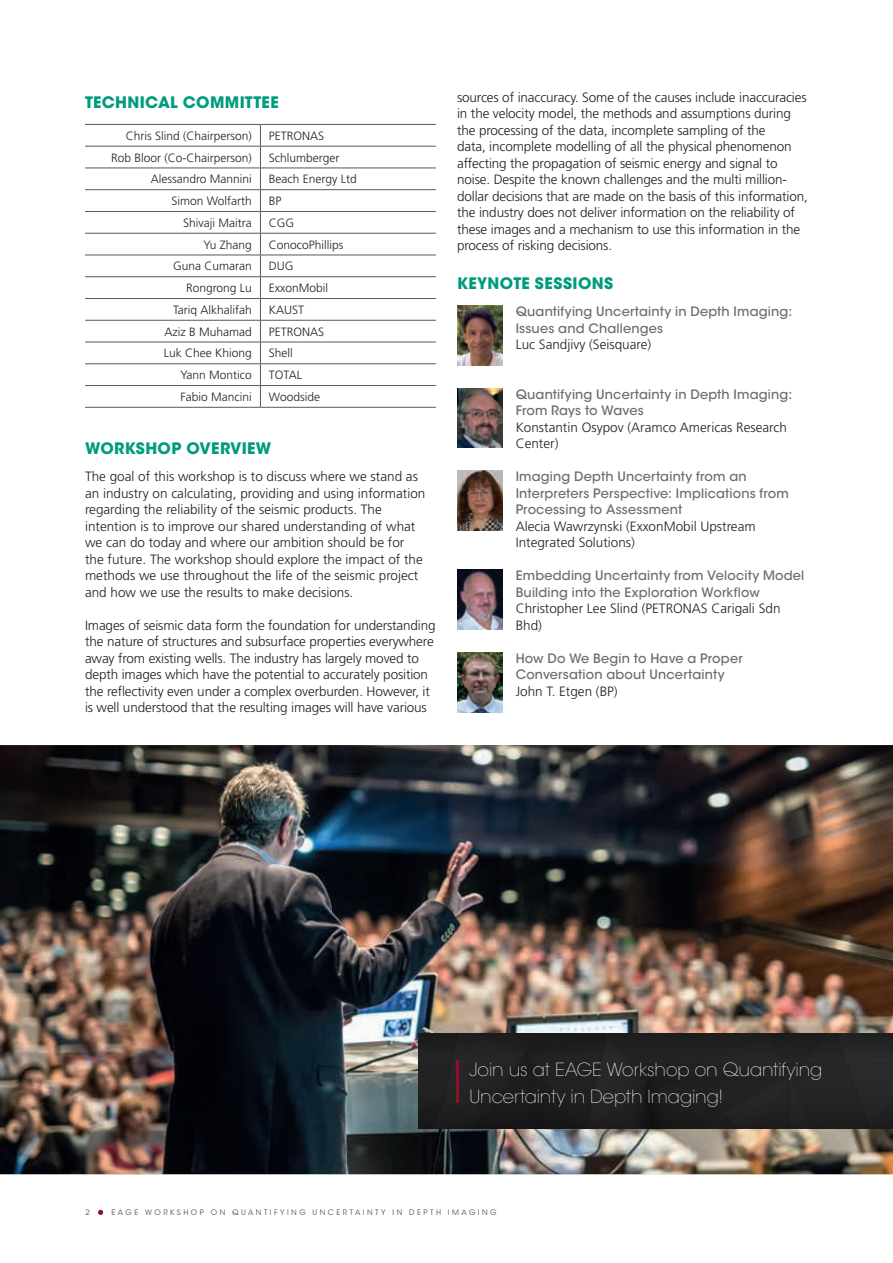
<style>
.page{position:relative;width:893px;height:1263px;background:#fff}
.page>*{position:absolute;margin:0;border:0;box-sizing:border-box;transform-origin:0 0}
.t1{font:200 18px/27px "ITC Avant Garde Std";letter-spacing:-.005em;color:#fff}
._01-HEADER_1{font:700 15.75px "ITC Avant Garde Std";letter-spacing:.02em;color:#009b7c}
._00-BODY_text{font:300 13.5px/16.5px "Frutiger LT Std";letter-spacing:-.01em;color:#231f20}
._03-HEADER_3{font:500 12.9px/16.5px "ITC Avant Garde Std";letter-spacing:.015em;color:#6c6d70}
.TABLE_BODY_RIGHT{font:300 12px "Frutiger LT Std";color:#231f20}
.TABLE_BODY_LEFT{font:300 12px "Frutiger LT Std";color:#231f20}
.t2{font:7.5px "ITC Avant Garde Std";letter-spacing:.33em;color:#57585a}
</style>
<div class="page">
<svg style="left:98px;top:1210px;width:5px;height:5px"></svg>
<hr style="left:85px;top:124px;width:175px;height:1px;background:#57585a">
<hr style="left:260px;top:124px;width:176px;height:1px;background:#57585a">
<hr style="left:85px;top:146px;width:175px;height:1px;background:#57585a">
<hr style="left:260px;top:146px;width:176px;height:1px;background:#57585a">
<hr style="left:85px;top:168px;width:175px;height:1px;background:#57585a">
<hr style="left:260px;top:168px;width:176px;height:1px;background:#57585a">
<hr style="left:85px;top:189px;width:175px;height:1px;background:#57585a">
<hr style="left:260px;top:189px;width:176px;height:1px;background:#57585a">
<hr style="left:85px;top:211px;width:175px;height:1px;background:#57585a">
<hr style="left:260px;top:211px;width:176px;height:1px;background:#57585a">
<hr style="left:85px;top:233px;width:175px;height:1px;background:#57585a">
<hr style="left:260px;top:233px;width:176px;height:1px;background:#57585a">
<hr style="left:85px;top:255px;width:175px;height:1px;background:#57585a">
<hr style="left:260px;top:255px;width:176px;height:1px;background:#57585a">
<hr style="left:85px;top:276px;width:175px;height:1px;background:#57585a">
<hr style="left:260px;top:276px;width:176px;height:1px;background:#57585a">
<hr style="left:85px;top:298px;width:175px;height:1px;background:#57585a">
<hr style="left:260px;top:298px;width:176px;height:1px;background:#57585a">
<hr style="left:85px;top:320px;width:175px;height:1px;background:#57585a">
<hr style="left:260px;top:320px;width:176px;height:1px;background:#57585a">
<hr style="left:85px;top:342px;width:175px;height:1px;background:#57585a">
<hr style="left:260px;top:342px;width:176px;height:1px;background:#57585a">
<hr style="left:85px;top:363px;width:175px;height:1px;background:#57585a">
<hr style="left:260px;top:363px;width:176px;height:1px;background:#57585a">
<hr style="left:85px;top:385px;width:175px;height:1px;background:#57585a">
<hr style="left:260px;top:385px;width:176px;height:1px;background:#57585a">
<svg style="left:260px;top:125px;width:1px;height:282px"></svg>
<hr style="left:85px;top:407px;width:175px;height:1px;background:#57585a">
<hr style="left:260px;top:407px;width:176px;height:1px;background:#57585a">
<img style="left:457px;top:306px;width:46px;height:59px">
<img style="left:457px;top:388px;width:46px;height:60px">
<img style="left:457px;top:471px;width:46px;height:59px">
<img style="left:457px;top:570px;width:46px;height:59px">
<img style="left:457px;top:652px;width:46px;height:60px">
<img style="left:0;top:745px;width:893px;height:429px">
<div style="left:419px;top:1033px;width:474px;height:96px;background:#231f20"></div>
<hr style="left:456px;top:1060px;width:2px;height:42px;background:#8d1026">
<p class="_01-HEADER_1" style="left:85px;top:92px;width:195px">TECHNICAL COMMITTEE</p>
<p class="TABLE_BODY_RIGHT" style="left:126px;top:129px;width:128px">Chris Slind (Chairperson)</p>
<p class="TABLE_BODY_LEFT" style="left:269px;top:129px;width:57px">PETRONAS</p>
<p class="TABLE_BODY_RIGHT" style="left:111px;top:151px;width:142px">Rob Bloor (Co-Chairperson)</p>
<p class="TABLE_BODY_LEFT" style="left:269px;top:151px;width:72px">Schlumberger</p>
<p class="TABLE_BODY_RIGHT" style="left:151px;top:172px;width:103px">Alessandro Mannini</p>
<p class="TABLE_BODY_LEFT" style="left:269px;top:172px;width:90px">Beach Energy Ltd</p>
<p class="TABLE_BODY_RIGHT" style="left:171px;top:194px;width:82px">Simon Wolfarth</p>
<p class="TABLE_BODY_LEFT" style="left:269px;top:194px;width:14px">BP</p>
<p class="TABLE_BODY_RIGHT" style="left:183px;top:216px;width:70px">Shivaji Maitra</p>
<p class="TABLE_BODY_LEFT" style="left:269px;top:216px;width:27px">CGG</p>
<p class="TABLE_BODY_RIGHT" style="left:203px;top:238px;width:50px">Yu Zhang</p>
<p class="TABLE_BODY_LEFT" style="left:269px;top:238px;width:76px">ConocoPhillips</p>
<p class="TABLE_BODY_RIGHT" style="left:173px;top:259px;width:80px">Guna Cumaran</p>
<p class="TABLE_BODY_LEFT" style="left:269px;top:259px;width:26px">DUG</p>
<p class="TABLE_BODY_RIGHT" style="left:186px;top:281px;width:67px">Rongrong Lu</p>
<p class="TABLE_BODY_LEFT" style="left:269px;top:281px;width:61px">ExxonMobil</p>
<p class="TABLE_BODY_RIGHT" style="left:173px;top:303px;width:80px">Tariq Alkhalifah</p>
<p class="TABLE_BODY_LEFT" style="left:269px;top:303px;width:37px">KAUST</p>
<p class="TABLE_BODY_RIGHT" style="left:165px;top:325px;width:89px">Aziz B Muhamad</p>
<p class="TABLE_BODY_LEFT" style="left:269px;top:325px;width:57px">PETRONAS</p>
<p class="TABLE_BODY_RIGHT" style="left:164px;top:346px;width:90px">Luk Chee Khiong</p>
<p class="TABLE_BODY_LEFT" style="left:269px;top:346px;width:25px">Shell</p>
<p class="TABLE_BODY_RIGHT" style="left:180px;top:368px;width:73px">Yann Montico</p>
<p class="TABLE_BODY_LEFT" style="left:269px;top:368px;width:35px">TOTAL</p>
<p class="TABLE_BODY_RIGHT" style="left:181px;top:390px;width:73px">Fabio Mancini</p>
<p class="TABLE_BODY_LEFT" style="left:269px;top:390px;width:53px">Woodside</p>
<p class="_01-HEADER_1" style="left:85px;top:438px;width:188px">WORKSHOP OVERVIEW</p>
<p class="_00-BODY_text" style="left:85px;top:468px;width:342px">The goal of this workshop is to discuss where we stand as an industry on calculating, providing and using information regarding the reliability of the seismic products. The intention is to improve our shared understanding of what we can do today and where our ambition should be for the future. The workshop should explore the impact of the methods we use throughout the life of the seismic project and how we use the results to make decisions.</p>
<p class="_00-BODY_text" style="left:85px;top:617px;width:352px">Images of seismic data form the foundation for understanding the nature of structures and subsurface properties everywhere away from existing wells. The industry has largely moved to depth images which have the potential to accurately position the reflectivity even under a complex overburden. However, it is well understood that the resulting images will have various</p>
<p class="_00-BODY_text" style="left:457px;top:89px;width:352px">sources of inaccuracy. Some of the causes include inaccuracies in the velocity model, the methods and assumptions during the processing of the data, incomplete sampling of the<br>data, incomplete modelling of all the physical phenomenon affecting the propagation of seismic energy and signal to noise. Despite the known challenges and the multi million&shy;dollar decisions that are made on the basis of this information, the industry does not deliver information on the reliability of these images and a mechanism to use this information in the process of risking decisions.</p>
<p class="_01-HEADER_1" style="left:457px;top:273px;width:158px">KEYNOTE SESSIONS</p>
<p class="_03-HEADER_3" style="left:516px;top:303px;width:278px">Quantifying Uncertainty in Depth Imaging:<br>Issues and Challenges</p>
<p class="_00-BODY_text" style="left:516px;top:336px;width:137px">Luc Sandjivy (Seisquare)</p>
<p class="_03-HEADER_3" style="left:516px;top:386px;width:278px">Quantifying Uncertainty in Depth Imaging:<br>From Rays to Waves</p>
<p class="_00-BODY_text" style="left:516px;top:419px;width:273px">Konstantin Osypov (Aramco Americas Research<br>Center)</p>
<p class="_03-HEADER_3" style="left:516px;top:468px;width:275px">Imaging Depth Uncertainty from an<br>Interpreters Perspective: Implications from<br>Processing to Assessment</p>
<p class="_00-BODY_text" style="left:516px;top:518px;width:242px">Alecia Wawrzynski (ExxonMobil Upstream<br>Integrated Solutions)</p>
<p class="_03-HEADER_3" style="left:516px;top:567px;width:290px">Embedding Uncertainty from Velocity Model<br>Building into the Exploration Workflow</p>
<p class="_00-BODY_text" style="left:516px;top:600px;width:266px">Christopher Lee Slind (PETRONAS Carigali Sdn<br>Bhd)</p>
<p class="_03-HEADER_3" style="left:516px;top:650px;width:229px">How Do We Begin to Have a Proper<br>Conversation about Uncertainty</p>
<p class="_00-BODY_text" style="left:516px;top:683px;width:104px">John T. Etgen (BP)</p>
<p class="t1" style="left:469px;top:1056px;width:354px">Join us at EAGE Workshop on Quantifying<br>Uncertainty in Depth Imaging!</p>
<p class="t2" style="left:85px;top:1208px;width:6px">2</p>
<p class="t2" style="left:111px;top:1208px;width:387px">EAGE WORKSHOP ON QUANTIFYING UNCERTAINTY IN DEPTH IMAGING</p>
</div>
